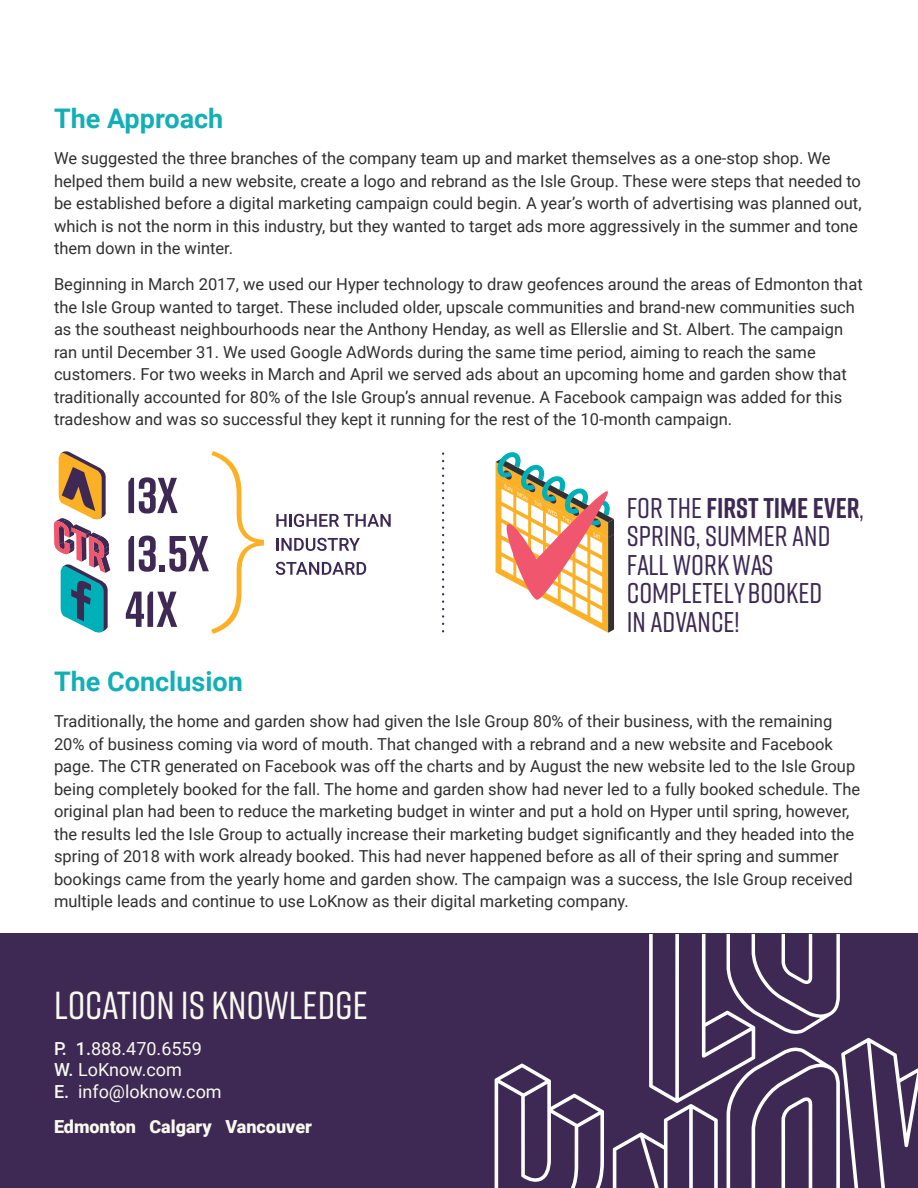
<style>
.page{position:relative;width:918px;height:1188px;background:#fff}
.page>*{position:absolute;margin:0;border:0;box-sizing:border-box;transform-origin:0 0}
.t1{font:500 39px "Rift";color:#f9f9ee}
.t2{font:500 28.5px/28.5px "Rift";color:#3d2954}
.t3{font:700 27px "Roboto";color:#13afb7}
.t4{font:18px/21.6px "Roboto";color:#f9f9ee}
.t5{font:900 18px "Roboto";color:#f9f9ee}
.t6{font:16.5px/22.5px "Roboto";color:#312f30}
.s1{font-weight:700}
.s2{font-weight:500}
</style>
<div class="page">
<div style="left:0;top:934px;width:917px;height:254px;background:#3d2954"></div>
<svg style="left:495px;top:1064px;width:109px;height:124px"></svg>
<svg style="left:613px;top:934px;width:305px;height:254px"></svg>
<svg style="left:54px;top:451px;width:56px;height:182px"></svg>
<svg style="left:276px;top:514px;width:115px;height:13px"></svg>
<svg style="left:277px;top:538px;width:83px;height:13px"></svg>
<svg style="left:276px;top:562px;width:90px;height:13px"></svg>
<svg style="left:126px;top:451px;width:138px;height:183px"></svg>
<svg style="left:496px;top:452px;width:119px;height:181px"></svg>
<svg style="left:442px;top:454px;width:2px;height:177px"></svg>
<p class="t3" style="left:54px;top:100px;width:171px">The Approach</p>
<p class="t6" style="left:54px;top:147px;width:809px">We suggested the three branches of the company team up and market themselves as a one-stop shop. We helped them build a new website, create a logo and rebrand as the Isle Group. These were steps that needed to be established before a digital marketing campaign could begin. A year’s worth of advertising was planned out, which is not the norm in this industry, but they wanted to target ads more aggressively in the summer and tone them down in the winter.</p>
<p class="t6" style="left:54px;top:273px;width:810px">Beginning in March 2017, we used our Hyper technology to draw geofences around the areas of Edmonton that the Isle Group wanted to target. These included older, upscale communities and brand-new communities such as the southeast neighbourhoods near the Anthony Henday, as well as Ellerslie and St. Albert. The campaign ran until December 31. We used Google AdWords during the same time period, aiming to reach the same customers. For two weeks in March and April we served ads about an upcoming home and garden show that traditionally accounted for 80% of the Isle Group’s annual revenue. A Facebook campaign was added for this tradeshow and was so successful they kept it running for the rest of the 10-month campaign.</p>
<h2 class="t2" style="left:627px;top:492px;width:239px">FOR THE <span class="s1">FIRST TIME EVER</span>,<br>SPRING, SUMMER AND<br>FALL WORK WAS<br>COMPLETELY BOOKED<br>IN ADVANCE!</h2>
<p class="t3" style="left:54px;top:663px;width:190px">The Conclusion</p>
<p class="t6" style="left:54px;top:710px;width:808px">Traditionally, the home and garden show had given the Isle Group 80% of their business, with the remaining 20% of business coming via word of mouth. That changed with a rebrand and a new website and Facebook page. The CTR generated on Facebook was off the charts and by August the new website led to the Isle Group being completely booked for the fall. The home and garden show had never led to a fully booked schedule. The original plan had been to reduce the marketing budget in winter and put a hold on Hyper until spring, however, the results led the Isle Group to actually increase their marketing budget significantly and they headed into the spring of 2018 with work already booked. This had never happened before as all of their spring and summer bookings came from the yearly home and garden show. The campaign was a success, the Isle Group received multiple leads and continue to use LoKnow as their digital marketing company.</p>
<h1 class="t1" style="left:54px;top:978px;width:315px">LOCATION IS KNOWLEDGE</h1>
<p class="t4" style="left:54px;top:1037px;width:169px"><span class="s2">P. 1.</span>888.470.6559<br><span class="s2">W.</span> LoKnow.com<br><span class="s2">E.</span> info@loknow.com</p>
<p class="t5" style="left:54px;top:1114px;width:259px">Edmonton Calgary Vancouver</p>
</div>
